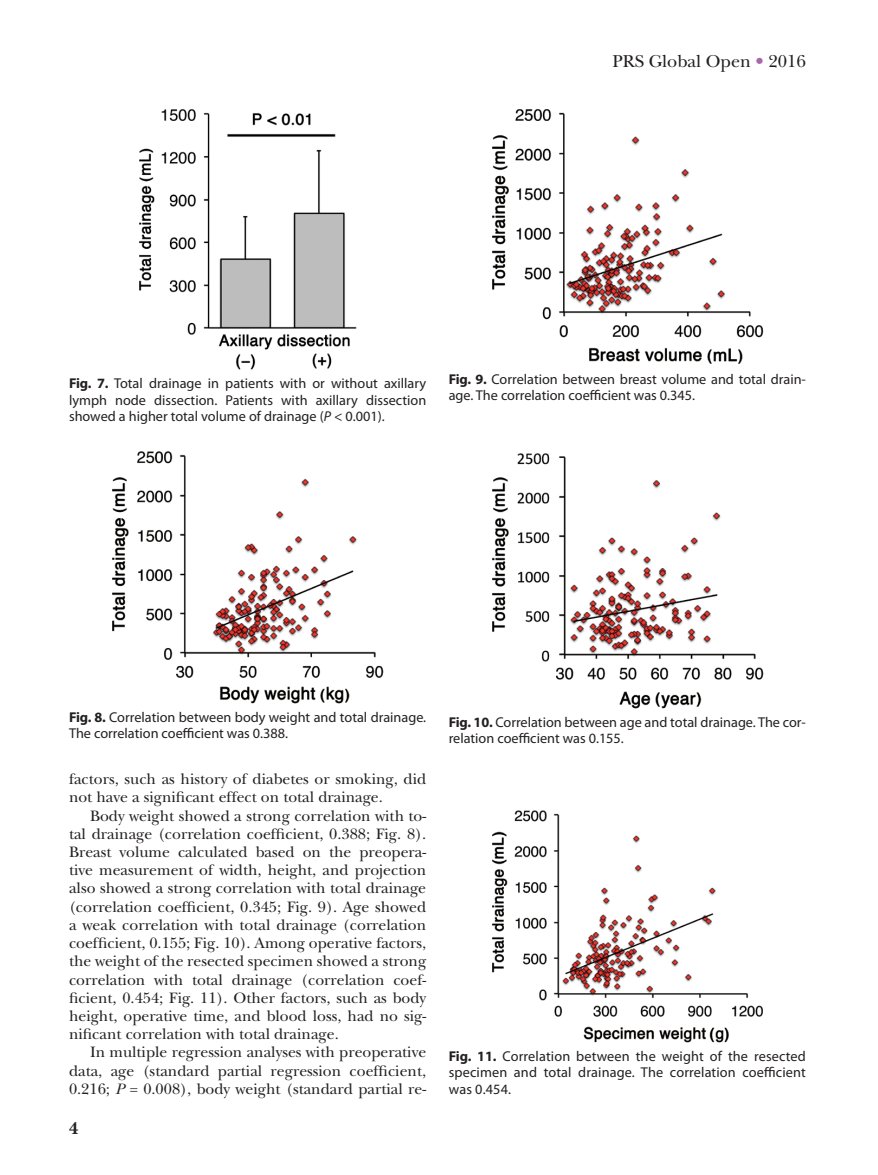
<style>
.page{position:relative;width:878px;height:1175px;background:#fff}
.page>*{position:absolute;margin:0;border:0;box-sizing:border-box;transform-origin:0 0}
.t1{font:18px "New Baskerville";color:#231f20}
.t2{font:700 18px "New Baskerville";color:#231f20}
.t3{font:15.75px/18.1px "New Baskerville";color:#231f20;text-align:justify}
.t4{font:14.25px/16.5px "Myriad Pro";color:#231f20}
.s1{color:#a966aa}
.s2{font-weight:700}
.s3{font-style:italic}
</style>
<div class="page">
<img style="left:139px;top:109px;width:217px;height:260px">
<img style="left:112px;top:451px;width:271px;height:252px">
<img style="left:492px;top:109px;width:271px;height:255px">
<img style="left:492px;top:453px;width:271px;height:255px">
<img style="left:492px;top:810px;width:271px;height:232px">
<p class="t1" style="left:612px;top:51px;width:195px">PRS Global Open <span class="s1">•</span> 2016</p>
<p class="t4" style="left:69px;top:375px;width:359px;text-align:justify"><span class="s2">Fig. 7.</span> Total drainage in patients with or without axillary lymph node dissection. Patients with axillary dissection showed a higher total volume of drainage (<span class="s3">P</span> &lt; 0.001).</p>
<p class="t4" style="left:449px;top:370px;width:359px"><span class="s2">Fig. 9.</span> Correlation between breast volume and total drain&shy;age. The correlation coefficient was 0.345.</p>
<p class="t4" style="left:69px;top:708px;width:359px"><span class="s2">Fig. 8.</span> Correlation between body weight and total drainage.<br>The correlation coefficient was 0.388.</p>
<p class="t3" style="left:69px;top:770px;width:359px">factors, such as history of diabetes or smoking, did not have a significant effect on total drainage.</p>
<p class="t3" style="left:69px;top:806px;width:359px;text-indent:21px">Body weight showed a strong correlation with to&shy;tal drainage (correlation coefficient, 0.388; Fig. 8).<br>Breast volume calculated based on the preopera&shy;tive measurement of width, height, and projection also showed a strong correlation with total drainage (correlation coefficient, 0.345; Fig. 9). Age showed a weak correlation with total drainage (correlation coefficient, 0.155; Fig. 10). Among operative factors, the weight of the resected specimen showed a strong correlation with total drainage (correlation coef&shy;ficient, 0.454; Fig. 11). Other factors, such as body height, operative time, and blood loss, had no sig&shy;nificant correlation with total drainage.</p>
<p class="t3" style="left:69px;top:1043px;width:359px;text-indent:21px">In multiple regression analyses with preoperative data, age (standard partial regression coefficient, 0.216; <span class="s3">P</span> = 0.008), body weight (standard partial re-</p>
<p class="t2" style="left:69px;top:1118px;width:11px">4</p>
<p class="t4" style="left:448px;top:713px;width:359px"><span class="s2">Fig. 10.</span> Correlation between age and total drainage. The cor&shy;relation coefficient was 0.155.</p>
<p class="t4" style="left:449px;top:1047px;width:359px;text-align:justify"><span class="s2">Fig. 11.</span> Correlation between the weight of the resected specimen and total drainage. The correlation coefficient was 0.454.</p>
</div>
